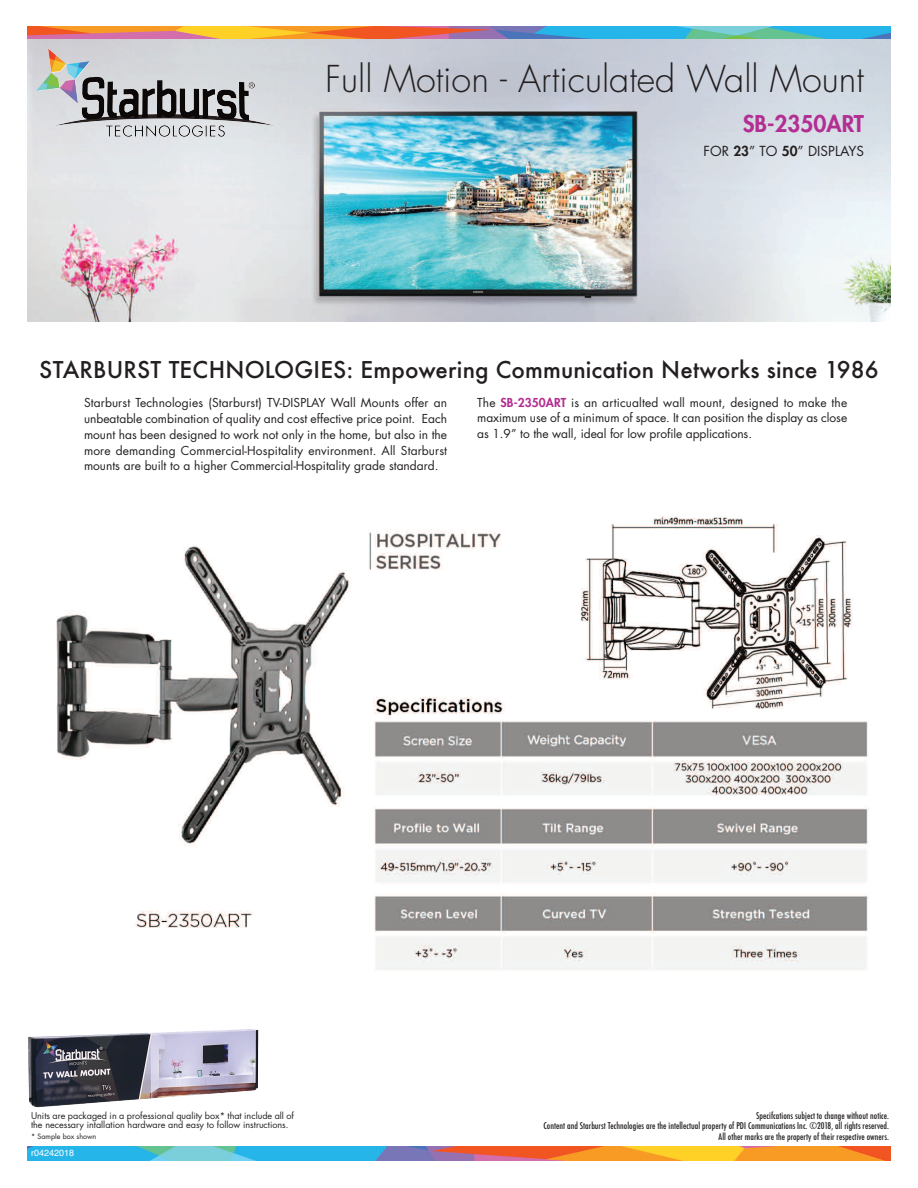
<style>
.page{position:relative;width:918px;height:1188px;background:#fff}
.page>*{position:absolute;margin:0;border:0;box-sizing:border-box;transform-origin:0 0}
.t1{font:300 36px "Futura";color:#231f20}
.t2{font:500 22.5px "Futura";letter-spacing:.005em;color:#231f20}
.t3{font:800 22.5px "Futura";color:#b32e92}
.t4{font:13.5px "Futura";letter-spacing:.005em;color:#231f20}
.t5{font:12px/15.8px "Futura";color:#231f20;text-align:justify}
.t6{font:500 condensed 9px/10.5px "Futura";letter-spacing:.005em;color:#231f20;text-align:right}
.t7{font:9px/9.3px "Futura";color:#231f20}
.t8{font:9px "Helvetica";color:#fff}
.t9{font:7.2px "Futura";color:#231f20}
.s1{font-weight:800}
.s2{font-weight:800;color:#b32e92}
</style>
<div class="page">
<img style="left:28px;top:38px;width:863px;height:283px">
<img style="left:36px;top:73px;width:34px;height:18px">
<img style="left:27px;top:1147px;width:864px;height:13px">
<img style="left:27px;top:27px;width:864px;height:11px">
<img style="left:56px;top:516px;width:814px;height:454px">
<img style="left:28px;top:1029px;width:230px;height:78px">
<h1 class="t1" style="left:325px;top:62px;width:540px">Full Motion - Articulated Wall Mount</h1>
<h2 class="t3" style="left:743px;top:113px;width:123px">SB-2350ART</h2>
<p class="t4" style="left:704px;top:145px;width:162px">FOR <span class="s1">23</span>” TO <span class="s1">50</span>” DISPLAYS</p>
<h2 class="t2" style="left:39px;top:357px;width:841px">STARBURST TECHNOLOGIES: Empowering Communication Networks since 1986</h2>
<p class="t5" style="left:84px;top:396px;width:365px">Starburst Technologies (Starburst) TV-DISPLAY Wall Mounts offer an unbeatable combination of quality and cost effective price point. Each mount has been designed to work not only in the home, but also in the more demanding Commercial-Hospitality environment. All Starburst mounts are built to a higher Commercial-Hospitality grade standard.</p>
<p class="t5" style="left:477px;top:395px;width:372px">The <span class="s2">SB-2350ART</span> is an articualted wall mount, designed to make the maximum use of a minimum of space. It can position the display as close as 1.9” to the wall, ideal for low profile applications.</p>
<p class="t7" style="left:31px;top:1112px;width:264px">Units are packaged in a professional quality box* that include all of the necessary intallation hardware and easy to follow instructions.</p>
<p class="t9" style="left:31px;top:1133px;width:67px">* Sample box shown</p>
<p class="t8" style="left:31px;top:1148px;width:45px">r04242018</p>
<p class="t6" style="left:543px;top:1111px;width:347px">Specifcations subject to change without notice.<br>Content and Starburst Technologies are the intellectual property of PDI Communications Inc. ©2018, all rights reserved.<br>All other marks are the property of their respective owners.</p>
</div>
